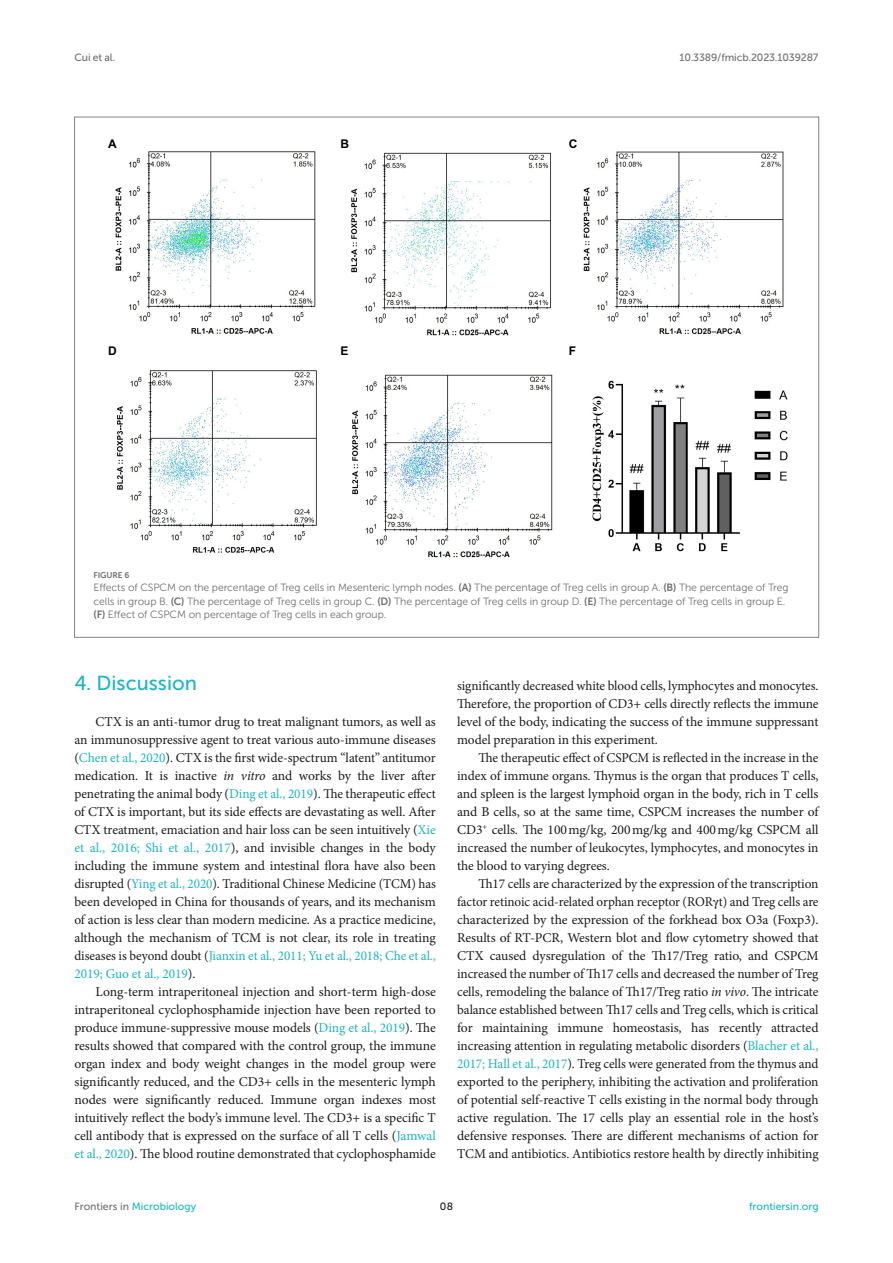
<style>
.page{position:relative;width:893px;height:1263px;background:#fff}
.page>*{position:absolute;margin:0;border:0;box-sizing:border-box;transform-origin:0 0}
.HEAD_1{font:20.25px "Museo Sans 500";color:#1db5c3}
.TEXT{font:13.5px/18px "Minion Pro";letter-spacing:-.005em;color:#1b1c1b;text-align:justify}
.TEXT_FLUSH{font:13.5px/18px "Minion Pro";letter-spacing:-.005em;color:#1b1c1b;text-align:justify}
.t1{font:700 12px "Arial";color:#000}
.FIG_LEG{font:10.5px/13.5px "Museo Sans 300";letter-spacing:-.01em;color:#706f70}
.t2{font:10.5px "Museo Sans 500";color:#1db5c3}
.t3{font:10.5px "Museo Sans 500";letter-spacing:-.015em;color:#706f70}
.t4{font:10.5px "Museo Sans 500";color:#1b1c1b}
.FIG_HD{font:8.25px "Museo Sans 700";letter-spacing:-.01em;color:#706f70}
.s1{font-family:"Museo Sans 700"}
.s2{color:#1db5c3}
.s3{font-style:italic}
.s4{font-family:"STIX General"}
.s5{color:#706f70}
</style>
<div class="page">
<img style="left:115px;top:151px;width:673px;height:408px">
<p class="t3" style="left:74px;top:51px;width:42px">Cui et al.</p>
<p class="t3" style="left:679px;top:51px;width:141px">10.3389/fmicb.2023.1039287</p>
<p class="t1" style="left:108px;top:135px;width:10px">A</p>
<p class="t1" style="left:340px;top:135px;width:10px">B</p>
<p class="t1" style="left:569px;top:135px;width:10px">C</p>
<p class="t1" style="left:108px;top:342px;width:10px">D</p>
<p class="t1" style="left:340px;top:342px;width:10px">E</p>
<p class="t1" style="left:569px;top:342px;width:9px">F</p>
<p class="FIG_HD" style="left:94px;top:570px;width:37px">FIGURE 6</p>
<p class="FIG_LEG" style="left:94px;top:581px;width:696px">Effects of CSPCM on the percentage of Treg cells in Mesenteric lymph nodes. <span class="s1">(A)</span> The percentage of Treg cells in group A. <span class="s1">(B)</span> The percentage of Treg cells in group B. <span class="s1">(C)</span> The percentage of Treg cells in group C. <span class="s1">(D)</span> The percentage of Treg cells in group D. <span class="s1">(E)</span> The percentage of Treg cells in group E. <span class="s1">(F)</span> Effect of CSPCM on percentage of Treg cells in each group.</p>
<p class="HEAD_1" style="left:74px;top:672px;width:124px">4. Discussion</p>
<p class="TEXT_FLUSH" style="left:74px;top:713px;width:363px;text-indent:21px">CTX is an anti-tumor drug to treat malignant tumors, as well as an immunosuppressive agent to treat various auto-immune diseases (<span class="s2">Chen et al., 2020</span>). CTX is the first wide-spectrum “latent” antitumor medication. It is inactive <span class="s3">in vitro</span> and works by the liver after penetrating the animal body (<span class="s2">Ding et al., 2019</span>). The therapeutic effect of CTX is important, but its side effects are devastating as well. After CTX treatment, emaciation and hair loss can be seen intuitively (<span class="s2">Xie et al., 2016; Shi et al., 2017</span>), and invisible changes in the body including the immune system and intestinal flora have also been disrupted (<span class="s2">Ying et al., 2020</span>). Traditional Chinese Medicine (TCM) has been developed in China for thousands of years, and its mechanism of action is less clear than modern medicine. As a practice medicine, although the mechanism of TCM is not clear, its role in treating diseases is beyond doubt (<span class="s2">Jianxin et al., 2011; Yu et al., 2018; Che et al., 2019; Guo et al., 2019</span>).</p>
<p class="TEXT" style="left:74px;top:983px;width:363px;text-indent:21px">Long-term intraperitoneal injection and short-term high-dose intraperitoneal cyclophosphamide injection have been reported to produce immune-suppressive mouse models (<span class="s2">Ding et al., 2019</span>). The results showed that compared with the control group, the immune organ index and body weight changes in the model group were significantly reduced, and the CD3+ cells in the mesenteric lymph nodes were significantly reduced. Immune organ indexes most intuitively reflect the body’s immune level. The CD3+ is a specific T cell antibody that is expressed on the surface of all T cells (<span class="s2">Jamwal et al., 2020</span>). The blood routine demonstrated that cyclophosphamide</p>
<p class="TEXT" style="left:457px;top:677px;width:363px">significantly decreased white blood cells, lymphocytes and monocytes.<br>Therefore, the proportion of CD3+ cells directly reflects the immune level of the body, indicating the success of the immune suppressant model preparation in this experiment.</p>
<p class="TEXT" style="left:457px;top:749px;width:363px;text-indent:21px">The therapeutic effect of CSPCM is reflected in the increase in the index of immune organs. Thymus is the organ that produces T cells, and spleen is the largest lymphoid organ in the body, rich in T cells and B cells, so at the same time, CSPCM increases the number of CD3<sup>+</sup> cells. The 100mg/kg, 200mg/kg and 400mg/kg CSPCM all increased the number of leukocytes, lymphocytes, and monocytes in the blood to varying degrees.</p>
<p class="TEXT" style="left:457px;top:875px;width:363px;text-indent:21px">Th17 cells are characterized by the expression of the transcription factor retinoic acid-related orphan receptor (ROR<span class="s4">γ</span>t) and Treg cells are characterized by the expression of the forkhead box O3a (Foxp3).<br>Results of RT-PCR, Western blot and flow cytometry showed that CTX caused dysregulation of the Th17/Treg ratio, and CSPCM increased the number of Th17 cells and decreased the number of Treg cells, remodeling the balance of Th17/Treg ratio <span class="s3">in vivo</span>. The intricate balance established between Th17 cells and Treg cells, which is critical for maintaining immune homeostasis, has recently attracted increasing attention in regulating metabolic disorders (<span class="s2">Blacher et al., 2017; Hall et al., 2017</span>). Treg cells were generated from the thymus and exported to the periphery, inhibiting the activation and proliferation of potential self-reactive T cells existing in the normal body through active regulation. The 17 cells play an essential role in the host’s defensive responses. There are different mechanisms of action for TCM and antibiotics. Antibiotics restore health by directly inhibiting</p>
<p class="t2" style="left:74px;top:1200px;width:123px"><span class="s5">Frontiers in</span> Microbiology</p>
<p class="t4" style="left:440px;top:1200px;width:15px">08</p>
<p class="t2" style="left:749px;top:1200px;width:71px">frontiersin.org</p>
</div>
